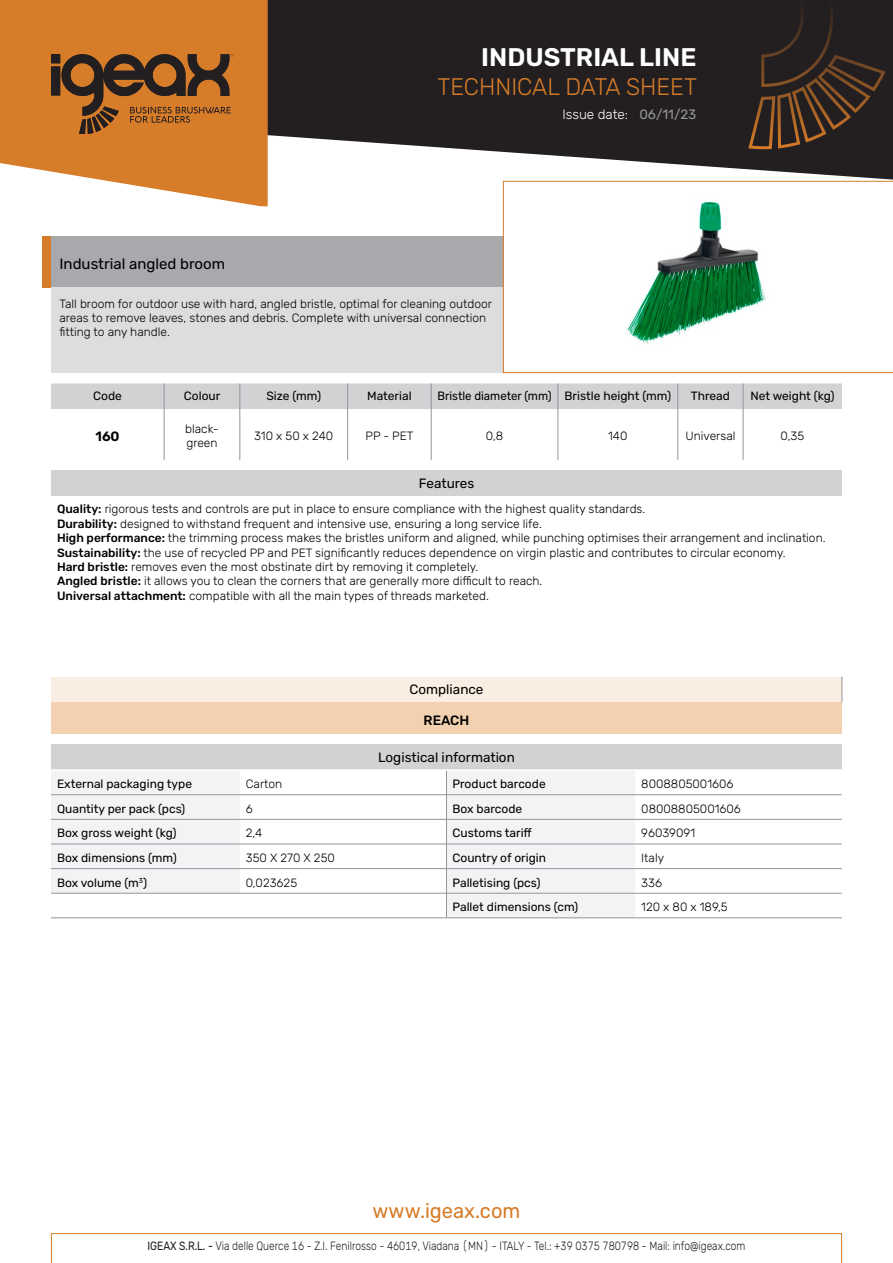
<style>
.page{position:relative;width:893px;height:1263px;background:#fff}
.page>*{position:absolute;margin:0;border:0;box-sizing:border-box;transform-origin:0 0}
.t1{font:600 25.5px "Rubik";color:#fff}
.t2{font:300 24px "Rubik";color:#d77c29}
.t3{font:20.85px "Rubik";color:#d77c29;scale:.96 1}
.t4{font:15px "Rubik";color:#000}
.t5{font:13.5px "Rubik";color:#000}
.t6{font:300 13.5px "Rubik";color:#fff}
.t7{font:13.5px "Rubik";color:#939598}
.t8{font:500 13.5px "Rubik";color:#000}
.t9{font:600 13.5px "Rubik";color:#000}
.Stile_di_paragrafo_GREP{font:300 12px/14.4px "Rubik";color:#000}
.t10{font:12px "Rubik";color:#000}
.t11{font:300 12px "Rubik";color:#231f20;scale:.85 1}
.t12{font:12px "Rubik";color:#000;scale:.95 1}
.s1{font-weight:500}
.s2{font-weight:400}
</style>
<div class="page">
<svg style="left:268px;top:0;width:625px;height:181px;fill:#231f20"></svg>
<svg style="left:0;top:0;width:268px;height:206px;background:#dc8d46"></svg>
<svg style="left:51px;top:1233px;width:791px;height:30px"></svg>
<svg style="left:51px;top:54px;width:183px;height:79px;background:#925825"></svg>
<svg style="left:746px;top:0;width:142px;height:150px;background:#322720"></svg>
<div style="left:51px;top:383px;width:791px;height:26px;background:#d1d2d4"></div>
<hr style="left:164px;top:409px;width:1px;height:51px;background:#939598">
<hr style="left:240px;top:409px;width:1px;height:51px;background:#939598">
<hr style="left:347px;top:409px;width:1px;height:51px;background:#939598">
<hr style="left:431px;top:409px;width:1px;height:51px;background:#939598">
<hr style="left:558px;top:409px;width:1px;height:51px;background:#939598">
<hr style="left:678px;top:409px;width:1px;height:51px;background:#939598">
<hr style="left:743px;top:409px;width:1px;height:51px;background:#939598">
<div style="left:51px;top:677px;width:791px;height:25px;background:#faeee2"></div>
<div style="left:51px;top:702px;width:791px;height:32px;background:#f2d1b0"></div>
<svg style="left:842px;top:677px;width:1px;height:25px"></svg>
<div style="left:51px;top:237px;width:452px;height:51px;background:#a8a9ad"></div>
<div style="left:43px;top:237px;width:8px;height:51px;background:#d77c29"></div>
<div style="left:51px;top:288px;width:452px;height:85px;background:#dcdddf"></div>
<div style="left:51px;top:744px;width:791px;height:26px;background:#d1d2d4"></div>
<svg style="left:51px;top:771px;width:584px;height:146px;fill:#f2f3f4"></svg>
<div style="left:51px;top:893px;width:189px;height:25px;background:#fff"></div>
<div style="left:240px;top:893px;width:206px;height:25px;background:#fff"></div>
<svg style="left:446px;top:771px;width:1px;height:146px"></svg>
<hr style="left:51px;top:794px;width:189px;height:1px;background:#939598">
<hr style="left:240px;top:794px;width:206px;height:1px;background:#939598">
<hr style="left:446px;top:794px;width:189px;height:1px;background:#939598">
<hr style="left:635px;top:794px;width:207px;height:1px;background:#939598">
<hr style="left:51px;top:819px;width:189px;height:1px;background:#939598">
<hr style="left:240px;top:819px;width:206px;height:1px;background:#939598">
<hr style="left:446px;top:819px;width:189px;height:1px;background:#939598">
<hr style="left:635px;top:819px;width:207px;height:1px;background:#939598">
<hr style="left:51px;top:844px;width:189px;height:1px;background:#939598">
<hr style="left:240px;top:844px;width:206px;height:1px;background:#939598">
<hr style="left:446px;top:844px;width:189px;height:1px;background:#939598">
<hr style="left:635px;top:844px;width:207px;height:1px;background:#939598">
<hr style="left:51px;top:868px;width:189px;height:1px;background:#939598">
<hr style="left:240px;top:868px;width:206px;height:1px;background:#939598">
<hr style="left:446px;top:868px;width:189px;height:1px;background:#939598">
<hr style="left:635px;top:868px;width:207px;height:1px;background:#939598">
<hr style="left:446px;top:893px;width:189px;height:1px;background:#939598">
<hr style="left:635px;top:893px;width:207px;height:1px;background:#939598">
<hr style="left:446px;top:917px;width:189px;height:1px;background:#939598">
<hr style="left:635px;top:917px;width:207px;height:1px;background:#939598">
<hr style="left:51px;top:893px;width:189px;height:1px;background:#939598">
<hr style="left:240px;top:893px;width:206px;height:1px;background:#939598">
<hr style="left:51px;top:917px;width:189px;height:1px;background:#939598">
<hr style="left:240px;top:917px;width:206px;height:1px;background:#939598">
<hr style="left:51px;top:769px;width:189px;height:2px;background:#fff">
<hr style="left:240px;top:769px;width:206px;height:2px;background:#fff">
<hr style="left:446px;top:769px;width:189px;height:2px;background:#fff">
<hr style="left:635px;top:769px;width:207px;height:2px;background:#fff">
<svg style="left:503px;top:181px;width:390px;height:192px"></svg>
<div style="left:51px;top:471px;width:791px;height:25px;background:#d1d2d4"></div>
<p class="t1" style="left:481px;top:42px;width:217px">INDUSTRIAL LINE</p>
<p class="t2" style="left:437px;top:73px;width:261px">TECHNICAL DATA SHEET</p>
<p class="t6" style="left:562px;top:107px;width:67px">Issue date:</p>
<p class="t7" style="left:639px;top:107px;width:59px">06/11/23</p>
<p class="t4" style="left:60px;top:256px;width:167px">Industrial angled broom</p>
<p class="Stile_di_paragrafo_GREP" style="left:60px;top:296px;width:434px">Tall broom for outdoor use with hard, angled bristle, optimal for cleaning outdoor areas to remove leaves, stones and debris. Complete with universal connection fitting to any handle.</p>
<p class="t10" style="left:93px;top:390px;width:30px">Code</p>
<p class="t10" style="left:184px;top:390px;width:38px">Colour</p>
<p class="t10" style="left:266px;top:390px;width:56px">Size (mm)</p>
<p class="t10" style="left:367px;top:390px;width:46px">Material</p>
<p class="t12" style="left:437px;top:390px;width:122px">Bristle diameter (mm)</p>
<p class="t10" style="left:565px;top:390px;width:108px">Bristle height (mm)</p>
<p class="t10" style="left:691px;top:390px;width:40px">Thread</p>
<p class="t10" style="left:750px;top:390px;width:86px">Net weight (kg)</p>
<p class="t9" style="left:96px;top:429px;width:26px">160</p>
<p class="Stile_di_paragrafo_GREP" style="left:185px;top:422px;width:35px">black&shy;green</p>
<p class="Stile_di_paragrafo_GREP" style="left:254px;top:429px;width:81px">310 x 50 x 240</p>
<p class="Stile_di_paragrafo_GREP" style="left:365px;top:429px;width:50px">PP - PET</p>
<p class="Stile_di_paragrafo_GREP" style="left:486px;top:429px;width:19px">0,8</p>
<p class="Stile_di_paragrafo_GREP" style="left:608px;top:429px;width:21px">140</p>
<p class="Stile_di_paragrafo_GREP" style="left:685px;top:429px;width:52px">Universal</p>
<p class="Stile_di_paragrafo_GREP" style="left:781px;top:429px;width:25px">0,35</p>
<p class="t5" style="left:419px;top:476px;width:57px">Features</p>
<p class="Stile_di_paragrafo_GREP" style="left:57px;top:502px;width:770px"><span class="s1">Quality:</span> rigorous tests and controls are put in place to ensure compliance with the highest quality standards.<br><span class="s1">Durability:</span> designed to withstand frequent and intensive use, ensuring a long service life.<br><span class="s1">High performance:</span> the trimming process makes the bristles uniform and aligned, while punching optimises their arrangement and inclination.<br><span class="s1">Sustainability:</span> the use of recycled PP and PET significantly reduces dependence on virgin plastic and contributes to circular economy.<br><span class="s1">Hard bristle:</span> removes even the most obstinate dirt by removing it completely.<br><span class="s1">Angled bristle:</span> it allows you to clean the corners that are generally more difficult to reach.<br><span class="s1">Universal attachment:</span> compatible with all the main types of threads marketed.</p>
<p class="t5" style="left:409px;top:682px;width:76px">Compliance</p>
<p class="t8" style="left:424px;top:712px;width:47px">REACH</p>
<p class="t5" style="left:378px;top:749px;width:138px">Logistical information</p>
<p class="t10" style="left:57px;top:777px;width:137px">External packaging type</p>
<p class="Stile_di_paragrafo_GREP" style="left:246px;top:777px;width:38px">Carton</p>
<p class="t10" style="left:452px;top:777px;width:95px">Product barcode</p>
<p class="Stile_di_paragrafo_GREP" style="left:641px;top:777px;width:94px">8008805001606</p>
<p class="t10" style="left:57px;top:802px;width:130px">Quantity per pack (pcs)</p>
<p class="Stile_di_paragrafo_GREP" style="left:246px;top:802px;width:8px">6</p>
<p class="t10" style="left:452px;top:802px;width:71px">Box barcode</p>
<p class="Stile_di_paragrafo_GREP" style="left:641px;top:802px;width:101px">08008805001606</p>
<p class="t10" style="left:57px;top:826px;width:121px">Box gross weight (kg)</p>
<p class="Stile_di_paragrafo_GREP" style="left:246px;top:826px;width:18px">2,4</p>
<p class="t10" style="left:452px;top:826px;width:81px">Customs tariff</p>
<p class="Stile_di_paragrafo_GREP" style="left:641px;top:826px;width:55px">96039091</p>
<p class="t10" style="left:57px;top:851px;width:121px">Box dimensions (mm)</p>
<p class="Stile_di_paragrafo_GREP" style="left:246px;top:851px;width:91px">350 X 270 X 250</p>
<p class="t10" style="left:452px;top:851px;width:95px">Country of origin</p>
<p class="Stile_di_paragrafo_GREP" style="left:641px;top:851px;width:24px">Italy</p>
<p class="t10" style="left:57px;top:876px;width:92px">Box volume (m<sup>3</sup>)</p>
<p class="Stile_di_paragrafo_GREP" style="left:246px;top:875px;width:53px">0,023625</p>
<p class="t10" style="left:452px;top:876px;width:90px">Palletising (pcs)</p>
<p class="Stile_di_paragrafo_GREP" style="left:641px;top:875px;width:22px">336</p>
<p class="t10" style="left:452px;top:900px;width:127px">Pallet dimensions (cm)</p>
<p class="Stile_di_paragrafo_GREP" style="left:641px;top:900px;width:88px">120 x 80 x 189,5</p>
<h3 class="t3" style="left:373px;top:1199px;width:156px">www.igeax.com</h3>
<p class="t11" style="left:147px;top:1239px;width:705px"><span class="s2">IGEAX S.R.L. -</span> Via delle Querce 16 - Z.I. Fenilrosso - 46019, Viadana (MN) - ITALY - Tel.: +39 0375 780798 - Mail: info@igeax.com</p>
</div>
